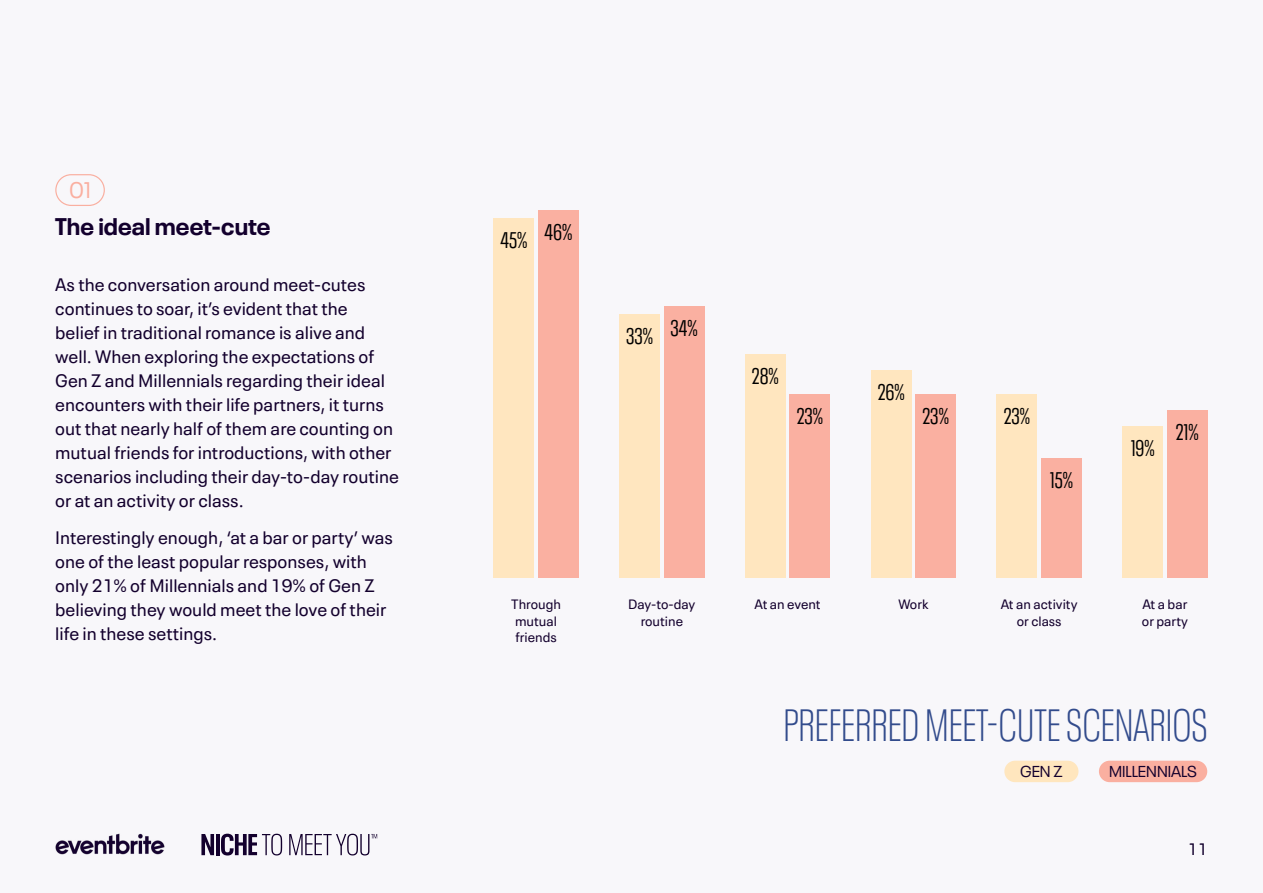
<style>
.page{position:relative;width:1263px;height:893px;background:#f8f7fa}
.page>*{position:absolute;margin:0;border:0;box-sizing:border-box;transform-origin:0 0}
.t1{font:300 condensed 45px "Neue Plak";color:#324b8c}
.t2{font:700 24px "Neue Plak";color:#13002d}
.t3{font:condensed 22.5px "Neue Plak";color:#000}
.t4{font:22.5px "Neue Plak";color:#faafa0}
.t5{font:18px/24px "Neue Plak Text";color:#13002d}
.t6{font:16.5px "Neue Plak Text";color:#13002d}
.t7{font:15.75px "Neue Plak";color:#13002d}
.t8{font:13.5px/16.2px "Neue Plak Text";color:#13002d}
</style>
<div class="page">
<svg style="left:201px;top:834px;width:13px;height:21px"></svg>
<hr style="left:216px;top:834px;width:3px;height:21px;background:#13002d">
<svg style="left:221px;top:834px;width:61px;height:21px"></svg>
<svg style="left:289px;top:834px;width:88px;height:21px"></svg>
<img style="left:55px;top:833px;width:110px;height:22px">
<div style="left:1004px;top:761px;width:74px;height:21px;background:#ffe6be;border-radius:11px"></div>
<div style="left:1099px;top:761px;width:108px;height:21px;background:#faafa0;border-radius:11px"></div>
<div style="left:55px;top:174px;width:50px;height:32px;border:1px solid #faafa0;border-radius:15px"></div>
<div style="left:1167px;top:410px;width:40px;height:168px;background:#fab0a1"></div>
<div style="left:1123px;top:426px;width:40px;height:152px;background:#ffe6bf"></div>
<div style="left:1041px;top:458px;width:40px;height:120px;background:#fab0a1"></div>
<div style="left:997px;top:394px;width:40px;height:184px;background:#ffe6bf"></div>
<div style="left:916px;top:394px;width:40px;height:184px;background:#fab0a1"></div>
<div style="left:871px;top:370px;width:40px;height:208px;background:#ffe6bf"></div>
<div style="left:790px;top:394px;width:40px;height:184px;background:#fab0a1"></div>
<div style="left:745px;top:354px;width:40px;height:224px;background:#ffe6bf"></div>
<div style="left:664px;top:306px;width:40px;height:272px;background:#fab0a1"></div>
<div style="left:620px;top:314px;width:40px;height:264px;background:#ffe6bf"></div>
<div style="left:538px;top:210px;width:40px;height:368px;background:#fab0a1"></div>
<div style="left:494px;top:218px;width:40px;height:360px;background:#ffe6bf"></div>
<p class="t4" style="left:69px;top:174px;width:23px">01</p>
<h2 class="t2" style="left:55px;top:210px;width:217px">The ideal meet-cute</h2>
<p class="t5" style="left:55px;top:272px;width:345px">As the conversation around meet-cutes continues to soar, it’s evident that the<br>belief in traditional romance is alive and well. When exploring the expectations of Gen Z and Millennials regarding their ideal encounters with their life partners, it turns out that nearly half of them are counting on mutual friends for introductions, with other scenarios including their day-to-day routine or at an activity or class.</p>
<p class="t5" style="left:55px;top:525px;width:339px">Interestingly enough, ‘at a bar or party’ was one of the least popular responses, with only 21% of Millennials and 19% of Gen Z believing they would meet the love of their life in these settings.</p>
<p class="t3" style="left:500px;top:224px;width:28px">45%</p>
<p class="t3" style="left:544px;top:216px;width:29px">46%</p>
<p class="t3" style="left:626px;top:320px;width:28px">33%</p>
<p class="t3" style="left:671px;top:312px;width:29px">34%</p>
<p class="t3" style="left:752px;top:360px;width:28px">28%</p>
<p class="t3" style="left:797px;top:400px;width:28px">23%</p>
<p class="t3" style="left:878px;top:376px;width:28px">26%</p>
<p class="t3" style="left:922px;top:400px;width:28px">23%</p>
<p class="t3" style="left:1004px;top:400px;width:28px">23%</p>
<p class="t3" style="left:1050px;top:464px;width:25px">15%</p>
<p class="t3" style="left:1131px;top:432px;width:26px">19%</p>
<p class="t3" style="left:1176px;top:416px;width:24px">21%</p>
<p class="t8" style="left:511px;top:596px;width:51px">Through mutual friends</p>
<p class="t8" style="left:628px;top:596px;width:69px;text-align:center">Day-to-day routine</p>
<p class="t8" style="left:755px;top:596px;width:68px">At an event</p>
<p class="t8" style="left:898px;top:596px;width:32px">Work</p>
<p class="t8" style="left:1001px;top:596px;width:78px;text-align:center">At an activity or class</p>
<p class="t8" style="left:1142px;top:596px;width:48px">At a bar or party</p>
<h1 class="t1" style="left:783px;top:693px;width:426px">PREFERRED MEET-CUTE SCENARIOS</h1>
<p class="t7" style="left:1020px;top:760px;width:44px">GEN Z</p>
<p class="t7" style="left:1109px;top:760px;width:90px">MILLENNIALS</p>
<p class="t6" style="left:1188px;top:837px;width:21px">11</p>
</div>
